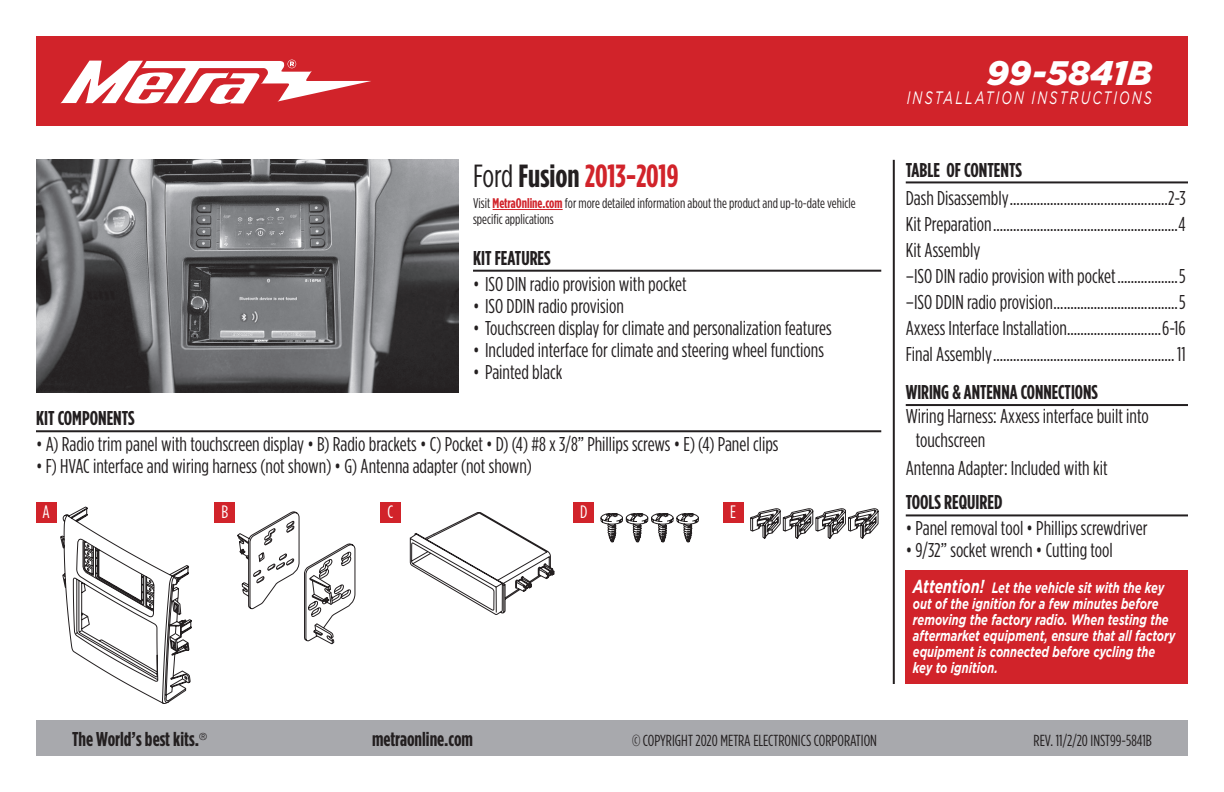
<style>
.page{position:relative;width:1224px;height:792px;background:#fff}
.page>*{position:absolute;margin:0;border:0;box-sizing:border-box;transform-origin:0 0}
.t1{font:italic 900 34px "Gotham";color:#fff}
.t2{font:700 32px "Gotham Condensed";color:#d1232a}
.t3{font:20px/26px "Gotham Condensed";color:#231f20}
.t4{font:700 20px "Gotham Condensed";color:#231f20}
.t5{font:italic 18px "Gotham";letter-spacing:.165em;color:#fff;scale:.7 1}
.t6{font:18px "Gotham Condensed";color:#fff}
.t7{font:16px "Gotham Condensed";color:#231f20}
.t8{font:italic 700 15px/16px "Gotham";color:#fff;scale:.74 1}
.t9{font:14px/16px "Gotham Condensed";color:#231f20}
.s1{font-weight:400;color:#231f20}
.s2{color:#231f20}
.s3{font-weight:700;color:#d1232a}
.s4{font-size:18.8px}
</style>
<div class="page">
<div style="left:36px;top:720px;width:1152px;height:36px;background:#a8a9ad"></div>
<hr style="left:893px;top:160px;width:2px;height:524px;background:#231f20">
<img style="left:36px;top:160px;width:423px;height:232px">
<div style="left:36px;top:36px;width:1152px;height:90px;background:#d1232a"></div>
<svg style="left:60px;top:60px;width:311px;height:44px"></svg>
<div style="left:906px;top:570px;width:282px;height:114px;background:#d1232a"></div>
<hr style="left:473px;top:270px;width:408px;height:2px;background:#231f20">
<hr style="left:36px;top:430px;width:845px;height:2px;background:#231f20">
<hr style="left:906px;top:514px;width:282px;height:2px;background:#231f20">
<hr style="left:906px;top:404px;width:282px;height:2px;background:#231f20">
<hr style="left:906px;top:181px;width:282px;height:2px;background:#231f20">
<svg style="left:60px;top:507px;width:132px;height:197px"></svg>
<svg style="left:237px;top:512px;width:118px;height:132px"></svg>
<svg style="left:410px;top:512px;width:144px;height:103px"></svg>
<svg style="left:750px;top:509px;width:128px;height:30px"></svg>
<svg style="left:601px;top:513px;width:98px;height:29px"></svg>
<div style="left:36px;top:503px;width:21px;height:20px;background:#d1232a"></div>
<div style="left:215px;top:503px;width:20px;height:20px;background:#d1232a"></div>
<div style="left:380px;top:503px;width:21px;height:20px;background:#d1232a"></div>
<div style="left:574px;top:503px;width:20px;height:20px;background:#d1232a"></div>
<div style="left:723px;top:503px;width:20px;height:20px;background:#d1232a"></div>
<hr style="left:493px;top:209px;width:70px;height:1px;background:#d1232a">
<h1 class="t1" style="left:987px;top:53px;width:167px">99-5841B</h1>
<h2 class="t2" style="left:473px;top:158px;width:207px"><span class="s1">Ford</span> <span class="s2">Fusion</span> 2013-2019</h2>
<p class="t9" style="left:473px;top:195px;width:384px">Visit <span class="s3">MetraOnline.com</span> for more detailed information about the product and up-to-date vehicle specific applications</p>
<p class="t4" style="left:473px;top:246px;width:79px">KIT FEATURES</p>
<p class="t3" style="left:473px;top:270px;width:215px">• ISO DIN radio provision with pocket</p>
<p class="t3" style="left:473px;top:292px;width:152px">• ISO DDIN radio provision</p>
<p class="t3" style="left:473px;top:314px;width:360px">• Touchscreen display for climate and personalization features</p>
<p class="t3" style="left:473px;top:336px;width:352px">• Included interface for climate and steering wheel functions</p>
<p class="t3" style="left:473px;top:358px;width:91px">• Painted black</p>
<p class="t4" style="left:36px;top:407px;width:100px">KIT COMPONENTS</p>
<p class="t3" style="left:36px;top:431px;width:744px">• A) Radio trim panel with touchscreen display • B) Radio brackets • C) Pocket • D) (4) #8 x 3/8” Phillips screws • E) (4) Panel clips</p>
<p class="t3" style="left:36px;top:453px;width:497px">• F) HVAC interface and wiring harness (not shown) • G) Antenna adapter (not shown)</p>
<p class="t6" style="left:43px;top:502px;width:9px">A</p>
<p class="t6" style="left:221px;top:502px;width:8px">B</p>
<p class="t6" style="left:387px;top:502px;width:7px">C</p>
<p class="t6" style="left:580px;top:502px;width:9px">D</p>
<p class="t6" style="left:730px;top:502px;width:7px">E</p>
<p class="t5" style="left:907px;top:88px;width:352px">INSTALLATION INSTRUCTIONS</p>
<p class="t4" style="left:906px;top:158px;width:118px">TABLE OF CONTENTS</p>
<p class="t3" style="left:906px;top:184px;width:282px">Dash Disassembly...............................................2-3<br>Kit Preparation.......................................................4<br>Kit Assembly<br>–ISO DIN radio provision with pocket..................5 –ISO DDIN radio provision.....................................5<br>Axxess Interface Installation............................6-16<br>Final Assembly...................................................... 11</p>
<p class="t4" style="left:906px;top:381px;width:194px">WIRING &amp; ANTENNA CONNECTIONS</p>
<p class="t3" style="left:916px;top:404px;width:235px;line-height:24px;text-indent:-10px">Wiring Harness: Axxess interface built into touchscreen</p>
<p class="t3" style="left:906px;top:455px;width:203px">Antenna Adapter: Included with kit</p>
<p class="t4" style="left:906px;top:491px;width:98px">TOOLS REQUIRED</p>
<p class="t3" style="left:906px;top:515px;width:243px">• Panel removal tool • Phillips screwdriver</p>
<p class="t3" style="left:906px;top:537px;width:209px">• 9/32” socket wrench • Cutting tool</p>
<p class="t8" style="left:913px;top:580px;width:356px"><span class="s4">Attention!</span> Let the vehicle sit with the key out of the ignition for a few minutes before removing the factory radio. When testing the aftermarket equipment, ensure that all factory equipment is connected before cycling the key to ignition.</p>
<p class="t4" style="left:72px;top:728px;width:137px">The World’s best kits.<sup>®</sup></p>
<p class="t4" style="left:372px;top:728px;width:103px">metraonline.com</p>
<p class="t7" style="left:632px;top:732px;width:247px">© COPYRIGHT 2020 METRA ELECTRONICS CORPORATION</p>
<p class="t7" style="left:1034px;top:732px;width:120px">REV. 11/2/20 INST99-5841B</p>
</div>
